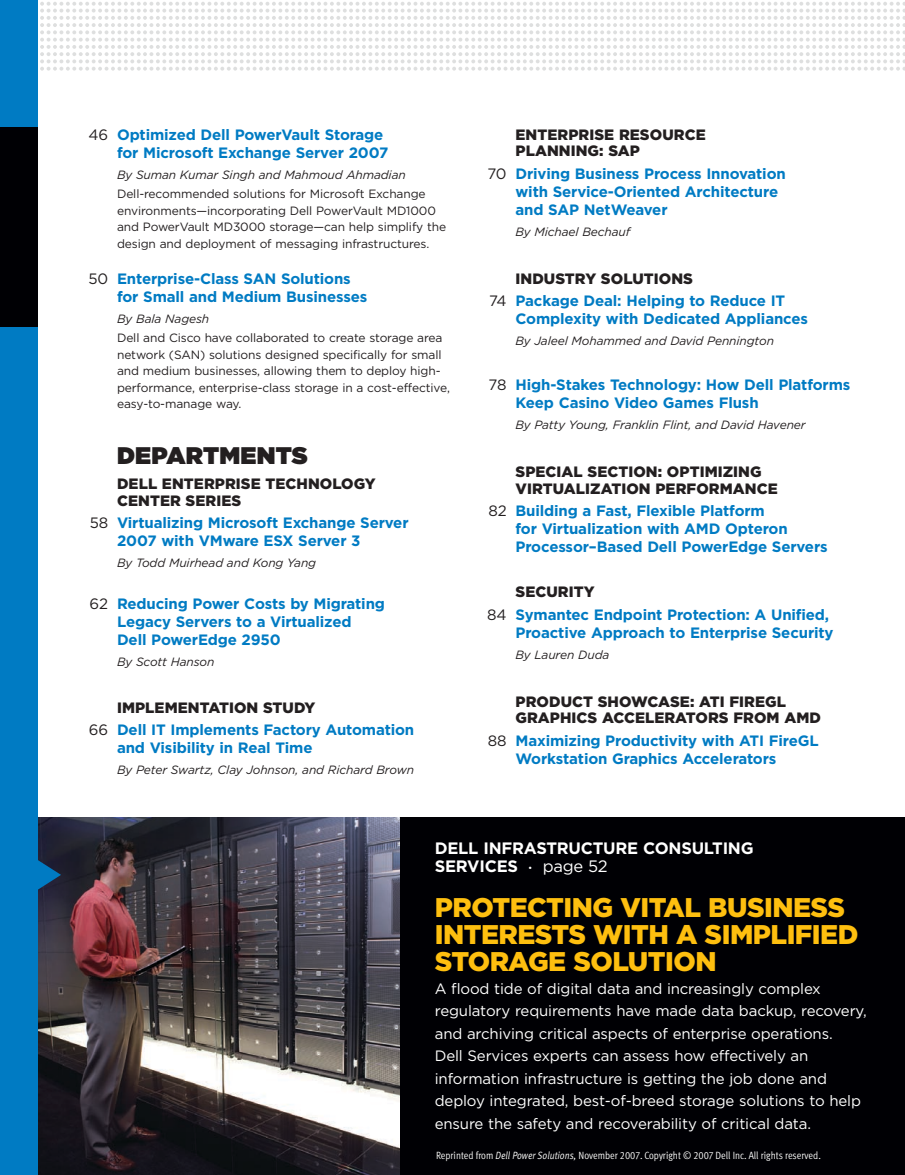
<style>
.page{position:relative;width:905px;height:1175px;background:#fff}
.page>*{position:absolute;margin:0;border:0;box-sizing:border-box;transform-origin:0 0}
.t1{font:900 27px/27px "Gotham";letter-spacing:-.02em;color:#febf0f}
.t2{font:900 24px "Gotham";color:#231f20}
.t3{font:700 16.5px/18px "Gotham";letter-spacing:-.015em;color:#fff}
.t4{font:700 15px/18px "Gotham";letter-spacing:-.01em;color:#007bc3}
.t5{font:15px/22.5px "Gotham";letter-spacing:-.01em;color:#fff}
.t6{font:900 15px/16.5px "Gotham";letter-spacing:.005em;color:#231f20}
.t7{font:12px/16.5px "Gotham";letter-spacing:-.01em;color:#231f20}
.t8{font:italic 12px "Gotham";letter-spacing:-.01em;color:#231f20}
.t9{font:10.5px "Meta Cond OT";color:#fff}
.s1{font-weight:400;color:#231f20}
.s2{font-weight:900;color:#231f20}
.s3{font-weight:400;font-size:9px}
.s4{font-weight:400}
.s5{font-family:"Meta OT";font-style:italic}
</style>
<div class="page">
<div style="left:366px;top:817px;width:538px;height:357px;background:#000004"></div>
<img style="left:38px;top:817px;width:361px;height:357px">
<div style="left:0;top:0;width:38px;height:1174px;background:#007bc3"></div>
<div style="left:0;top:128px;width:38px;height:199px;background:#000004"></div>
<svg style="left:40px;top:2px;width:864px;height:69px"></svg>
<svg style="left:38px;top:856px;width:23px;height:37px"></svg>
<p class="t4" style="left:117px;top:125px;width:273px;text-indent:-28px"><span class="s1">46</span> Optimized Dell PowerVault Storage for Microsoft Exchange Server 2007</p>
<p class="t8" style="left:117px;top:167px;width:290px">By Suman Kumar Singh and Mahmoud Ahmadian</p>
<p class="t7" style="left:117px;top:185px;width:330px">Dell-recommended solutions for Microsoft Exchange environments—incorporating Dell PowerVault MD1000 and PowerVault MD3000 storage—can help simplify the design and deployment of messaging infrastructures.</p>
<p class="t4" style="left:117px;top:269px;width:252px;text-indent:-29px"><span class="s1">50</span> Enterprise-Class SAN Solutions for Small and Medium Businesses</p>
<p class="t8" style="left:117px;top:311px;width:94px">By Bala Nagesh</p>
<p class="t7" style="left:117px;top:329px;width:334px">Dell and Cisco have collaborated to create storage area network (SAN) solutions designed specifically for small and medium businesses, allowing them to deploy high&shy;performance, enterprise-class storage in a cost-effective, easy-to-manage way.</p>
<h2 class="t2" style="left:117px;top:438px;width:18px">DEP</h2>
<h2 class="t2" style="left:166px;top:438px;width:92px">ARTMENTS</h2>
<p class="t6" style="left:117px;top:475px;width:249px">DELL ENTERPRISE TECHNOLOGY<br>CENTER SERIES</p>
<p class="t4" style="left:117px;top:514px;width:293px;text-indent:-27px"><span class="s1">58</span> Virtualizing Microsoft Exchange Server<br>2007 with VMware ESX Server 3</p>
<p class="t8" style="left:117px;top:555px;width:201px">By Todd Muirhead and Kong Yang</p>
<p class="t4" style="left:117px;top:595px;width:269px;text-indent:-27px"><span class="s1">62</span> Reducing Power Costs by Migrating<br>Legacy Servers to a Virtualized<br>Dell PowerEdge 2950</p>
<p class="t8" style="left:117px;top:654px;width:99px">By Scott Hanson</p>
<p class="t6" style="left:117px;top:699px;width:92px">IMPLEMENTATI</p>
<p class="t4" style="left:89px;top:696px;width:327px;line-height:22.5px;text-indent:145px"><span class="s2">ON STUDY<br></span><span class="s1">66</span> Dell IT Implements Factory Automation</p>
<p class="t4" style="left:117px;top:739px;width:197px">and Visibility in Real Time</p>
<p class="t8" style="left:117px;top:762px;width:299px">By Peter Swartz, Clay Johnson, and Richard Brown</p>
<p class="t6" style="left:515px;top:126px;width:192px">ENTERPRISE RESOURCE<br>PLANNING: SAP</p>
<p class="t4" style="left:515px;top:164px;width:272px;text-indent:-28px"><span class="s1">70</span> Driving Business Process Innovation with Service-Oriented Architecture and SAP NetWeaver</p>
<p class="t8" style="left:515px;top:224px;width:116px">By Michael Bechauf</p>
<p class="t6" style="left:515px;top:270px;width:118px">INDUSTRY SOLUTI</p>
<p class="t4" style="left:489px;top:267px;width:298px;line-height:22.5px;text-indent:170px"><span class="s2">ONS<br></span><span class="s1">74</span> Package Deal: Helping to Reduce IT</p>
<p class="t4" style="left:515px;top:310px;width:294px">Complexity with Dedicated Appliances</p>
<p class="t8" style="left:515px;top:333px;width:260px">By Jaleel Mohammed and David Pennington</p>
<p class="t4" style="left:515px;top:376px;width:336px;text-indent:-27px"><span class="s1">78</span> High-Stakes Technology: How Dell Platforms<br>Keep Casino Video Games Flush</p>
<p class="t8" style="left:515px;top:417px;width:292px">By Patty Young, Franklin Flint, and David Havener</p>
<p class="t6" style="left:515px;top:463px;width:51px">SPECIAL</p>
<p class="t6" style="left:587px;top:463px;width:174px">SECTION: OPTIMIZING</p>
<p class="t6" style="left:515px;top:480px;width:38px">VIRTUALIZATI</p>
<p class="t4" style="left:488px;top:477px;width:291px;line-height:22.5px;text-indent:138px"><span class="s2">ON PERFORMANCE<br></span><span class="s1">82</span> Building a Fast, Flexible Platform</p>
<p class="t4" style="left:515px;top:520px;width:313px">for Virtualization with AMD Opteron<br>Processor–Based Dell PowerEdge Servers</p>
<p class="t4" style="left:487px;top:580px;width:343px;line-height:22.5px;text-indent:28px"><span class="s2">SECURITY<br></span><span class="s1">84</span> Symantec Endpoint Protection: A Unified,</p>
<p class="t4" style="left:515px;top:623px;width:319px">Proactive Approach to Enterprise Security</p>
<p class="t8" style="left:515px;top:647px;width:95px">By Lauren Duda</p>
<p class="t6" style="left:515px;top:693px;width:193px">PRODUCT SHOWCASE: ATI</p>
<p class="t6" style="left:515px;top:693px;width:305px;text-indent:214px">FI REGL<br>GRAPHICS ACCELERATORS FROM AMD</p>
<p class="t4" style="left:515px;top:731px;width:305px;text-indent:-28px"><span class="s1">88</span> Maximizing Productivity with ATI FireGL<br>Workstation Graphics Accelerators</p>
<p class="t3" style="left:435px;top:839px;width:320px">DELL INFRASTRUCTURE CONSULTING<br>SERVICES <span class="s3">•</span> <span class="s4">page 52</span></p>
<h1 class="t1" style="left:435px;top:894px;width:356px">PROTECTING VITAL BUSINESS<br>INTERES</h1>
<h1 class="t1" style="left:435px;top:921px;width:425px;text-indent:117px">TS WITH A SIMPLIFIED<br>STORAGE SOLUTION</h1>
<p class="t5" style="left:435px;top:976px;width:433px">A flood tide of digital data and increasingly complex regulatory requirements have made data backup, recovery, and archiving critical aspects of enterprise operations.<br>Dell Services experts can assess how effectively an information infrastructure is getting the job done and deploy integrated, best-of-breed storage solutions to help ensure the safety and recoverability of critical data.</p>
<p class="t9" style="left:436px;top:1148px;width:386px">Reprinted from <span class="s5">Dell Power Solutions,</span> November 2007. Copyright © 2007 Dell Inc. All rights reserved.</p>
</div>
